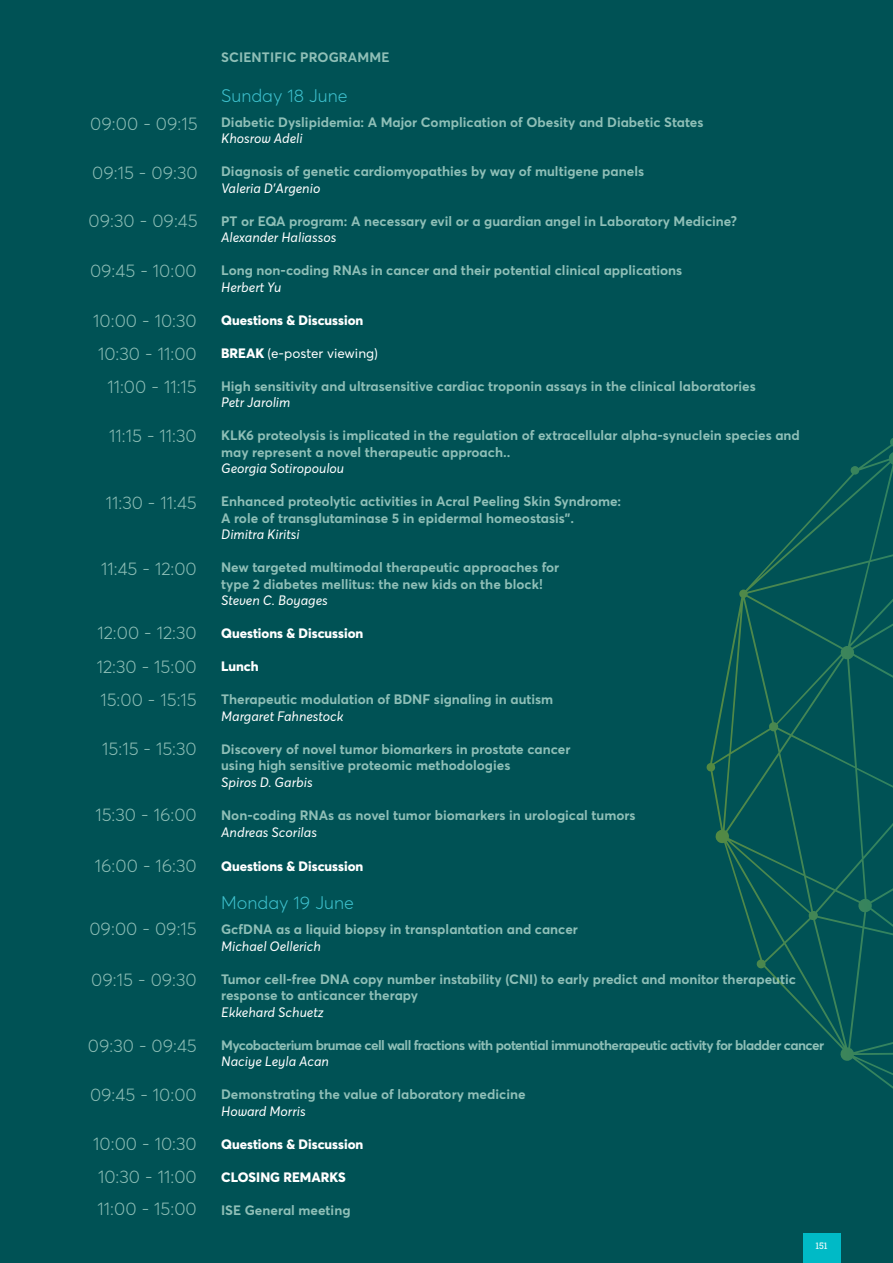
<style>
.page{position:relative;width:893px;height:1263px;background:#005255}
.page>*{position:absolute;margin:0;border:0;box-sizing:border-box;transform-origin:0 0}
.t1{font:300 18px/33px "Averta Std";color:#8fbfb7;text-align:justify}
.t2{font:300 18px "Averta Std";color:#3ec2cf}
.t3{font:700 13.5px/16.5px "Averta Std";color:#8fbfb7}
.t4{font:italic 13.5px "Averta Std";color:#fff}
.t5{font:800 13.5px "Averta Std";color:#fff}
.t6{font:700 13.5px "Averta Std";letter-spacing:-.04em;color:#8fbfb7}
.t7{font:13.5px "Averta Std";color:#fff}
.t8{font:9px "Roboto Slab";color:#fff}
.s1{font-weight:800}
</style>
<div class="page">
<svg style="left:706px;top:438px;width:187px;height:651px"></svg>
<div style="left:803px;top:1233px;width:37px;height:30px;background:#00bac6"></div>
<h1 class="t1" style="left:90px;top:107px;width:109px">09:00 - 09:15</h1>
<h1 class="t1" style="left:92px;top:156px;width:107px">09:15 - 09:30</h1>
<h1 class="t1" style="left:89px;top:204px;width:111px">09:30 - 09:45</h1>
<h1 class="t1" style="left:90px;top:254px;width:108px">09:45 - 10:00</h1>
<h1 class="t1" style="left:93px;top:304px;width:105px;text-align:right">10:00 - 10:30<br>10:30 - 11:00<br>11:00 - 11:15</h1>
<h1 class="t1" style="left:109px;top:419px;width:89px">11:15 - 11:30</h1>
<h1 class="t1" style="left:106px;top:486px;width:93px">11:30 - 11:45</h1>
<h1 class="t1" style="left:101px;top:552px;width:97px">11:45 - 12:00</h1>
<h1 class="t1" style="left:97px;top:615px;width:102px;line-height:33.6px">12:00 - 12:30<br>12:30 - 15:00<br>15:00 - 15:15</h1>
<h1 class="t1" style="left:102px;top:732px;width:96px">15:15 - 15:30</h1>
<h1 class="t1" style="left:95px;top:798px;width:103px">15:30 - 16:00</h1>
<h1 class="t1" style="left:95px;top:849px;width:103px">16:00 - 16:30</h1>
<h1 class="t1" style="left:89px;top:912px;width:109px">09:00 - 09:15</h1>
<h1 class="t1" style="left:91px;top:963px;width:107px">09:15 - 09:30</h1>
<h1 class="t1" style="left:88px;top:1029px;width:111px">09:30 - 09:45</h1>
<h1 class="t1" style="left:90px;top:1078px;width:108px">09:45 - 10:00</h1>
<h1 class="t1" style="left:93px;top:1127px;width:105px;line-height:32.4px">10:00 - 10:30<br>10:30 - 11:00<br>11:00 - 15:00</h1>
<p class="t3" style="left:221px;top:49px;width:170px">SCIENTIFIC PROGRAMME</p>
<h1 class="t2" style="left:221px;top:84px;width:128px">Sunday 18 June</h1>
<p class="t3" style="left:221px;top:113px;width:484px">Diabetic Dyslipidemia: A Major Complication of Obesity and Diabetic States</p>
<p class="t4" style="left:221px;top:130px;width:83px">Khosrow Adeli</p>
<p class="t3" style="left:221px;top:163px;width:424px">Diagnosis of genetic cardiomyopathies by way of multigene panels</p>
<p class="t4" style="left:221px;top:179px;width:101px">Valeria D’Argenio</p>
<p class="t3" style="left:221px;top:212px;width:517px">PT or EQA program: A necessary evil or a guardian angel in Laboratory Medicine?</p>
<p class="t4" style="left:221px;top:229px;width:117px">Alexander Haliassos</p>
<p class="t3" style="left:221px;top:262px;width:463px">Long non-coding RNAs in cancer and their potential clinical applications</p>
<p class="t4" style="left:221px;top:278px;width:62px">Herbert Yu</p>
<p class="t5" style="left:221px;top:311px;width:144px">Questions &amp; Discussion</p>
<p class="t7" style="left:221px;top:344px;width:158px"><span class="s1">BREAK</span> (e-poster viewing)</p>
<p class="t3" style="left:221px;top:377px;width:536px">High sensitivity and ultrasensitive cardiac troponin assays in the clinical laboratories</p>
<p class="t4" style="left:221px;top:394px;width:71px">Petr Jarolim</p>
<p class="t3" style="left:221px;top:427px;width:580px">KLK6 proteolysis is implicated in the regulation of extracellular alpha-synuclein species and may represent a novel therapeutic approach..</p>
<p class="t4" style="left:221px;top:460px;width:125px">Georgia Sotiropoulou</p>
<p class="t3" style="left:221px;top:493px;width:402px">Enhanced proteolytic activities in Acral Peeling Skin Syndrome:<br>A role of transglutaminase 5 in epidermal homeostasis”.</p>
<p class="t4" style="left:221px;top:526px;width:80px">Dimitra Kiritsi</p>
<p class="t3" style="left:221px;top:559px;width:340px">New targeted multimodal therapeutic approaches for type 2 diabetes mellitus: the new kids on the block!</p>
<p class="t4" style="left:221px;top:592px;width:108px">Steven C. Boyages</p>
<p class="t5" style="left:221px;top:625px;width:144px">Questions &amp; Discussion</p>
<p class="t5" style="left:221px;top:658px;width:39px">Lunch</p>
<p class="t3" style="left:221px;top:691px;width:334px">Therapeutic modulation of BDNF signaling in autism</p>
<p class="t4" style="left:221px;top:707px;width:124px">Margaret Fahnestock</p>
<p class="t3" style="left:221px;top:740px;width:351px">Discovery of novel tumor biomarkers in prostate cancer using high sensitive proteomic methodologies</p>
<p class="t4" style="left:221px;top:773px;width:93px">Spiros D. Garbis</p>
<p class="t3" style="left:221px;top:806px;width:416px">Non-coding RNAs as novel tumor biomarkers in urological tumors</p>
<p class="t4" style="left:221px;top:823px;width:97px">Andreas Scorilas</p>
<p class="t5" style="left:221px;top:858px;width:144px">Questions &amp; Discussion</p>
<h1 class="t2" style="left:221px;top:892px;width:134px">Monday 19 June</h1>
<p class="t3" style="left:221px;top:921px;width:358px">GcfDNA as a liquid biopsy in transplantation and cancer</p>
<p class="t4" style="left:221px;top:937px;width:101px">Michael Oellerich</p>
<p class="t3" style="left:221px;top:970px;width:576px">Tumor cell-free DNA copy number instability (CNI) to early predict and monitor therapeutic response to anticancer therapy</p>
<p class="t4" style="left:221px;top:1003px;width:104px">Ekkehard Schuetz</p>
<p class="t6" style="left:221px;top:1036px;width:605px">Mycobacterium brumae cell wall fractions with potential immunotherapeutic activity for bladder cancer</p>
<p class="t4" style="left:221px;top:1053px;width:109px">Naciye Leyla Acan</p>
<p class="t3" style="left:221px;top:1086px;width:306px">Demonstrating the value of laboratory medicine</p>
<p class="t4" style="left:221px;top:1102px;width:86px">Howard Morris</p>
<p class="t5" style="left:221px;top:1135px;width:144px">Questions &amp; Discussion</p>
<p class="t5" style="left:221px;top:1168px;width:126px">CLOSING REMARKS</p>
<p class="t3" style="left:221px;top:1201px;width:131px">ISE General meeting</p>
<p class="t8" style="left:815px;top:1239px;width:14px">151</p>
</div>
